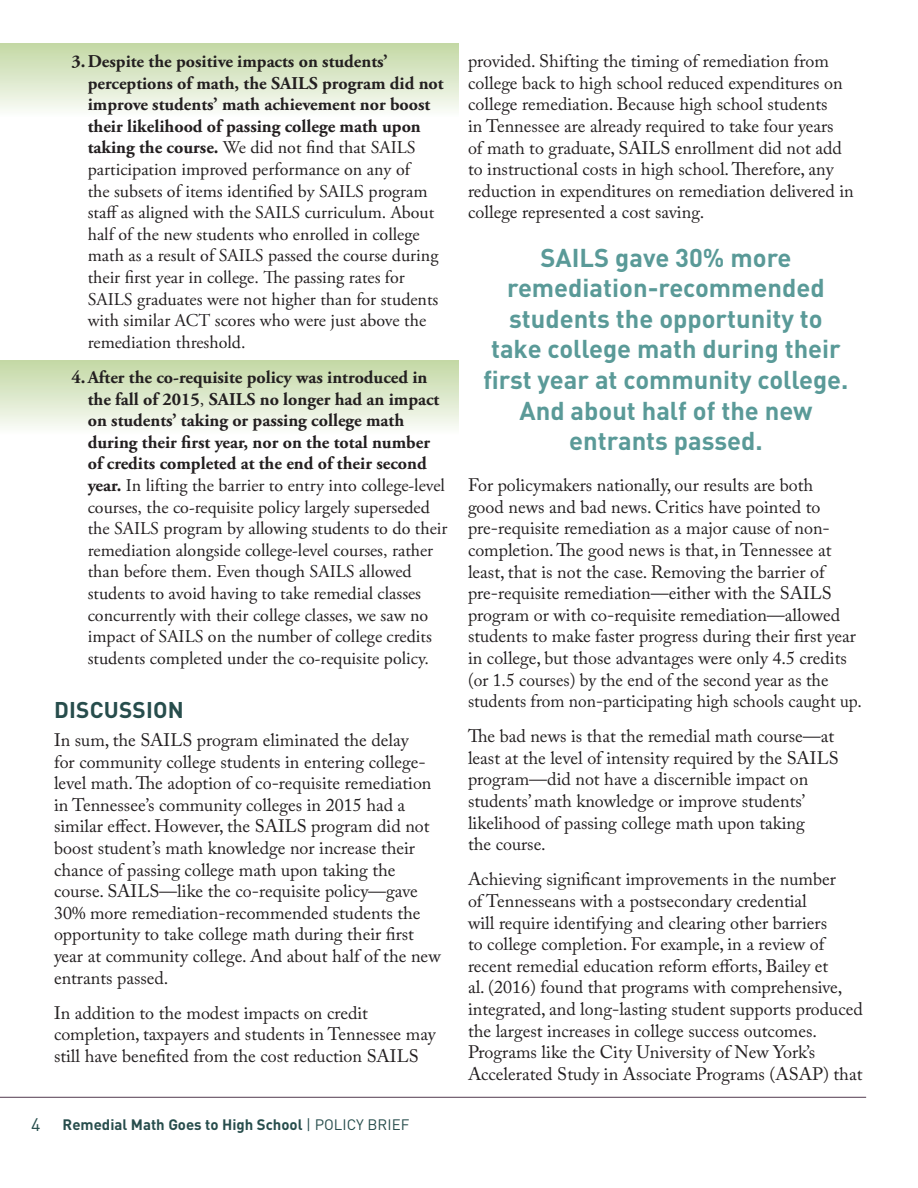
<style>
.page{position:relative;width:918px;height:1188px;background:#fff}
.page>*{position:absolute;margin:0;border:0;box-sizing:border-box;transform-origin:0 0}
.Body{font:700 25.5px/30.6px "DIN Pro";color:#5a9a98;text-align:center}
.Heading_1{font:700 22.5px "DIN Pro";letter-spacing:.01em;color:#274d4c}
.Body-2{font:18px/21.6px "Adobe Caslon Pro";color:#231f20}
.t1{font:18px/21.6px "Adobe Garamond Pro";color:#231f20}
.t2{font:700 15px "DIN Pro";color:#274d4c}
.s1{font-weight:700}
.s2{font-weight:400;font-size:18px}
.s3{font-weight:400}
</style>
<div class="page">
<hr style="left:0;top:1097px;width:866px;height:1px;background:#513a4f">
<div style="left:0;top:44px;width:459px;height:73px;background:linear-gradient(to bottom,#c3d8a4,#fcfdfa)"></div>
<div style="left:0;top:361px;width:459px;height:73px;background:linear-gradient(to bottom,#c3d8a4,#fbfcfa)"></div>
<p class="t1" style="left:88px;top:51px;width:357px;text-indent:-16px"><span class="s1">3.Despite the positive impacts on students’ perceptions of math, the SAILS program did not improve students’ math achievement nor boost their likelihood of passing college math upon taking the course.</span> We did not find that SAILS participation improved performance on any of<br>the subsets of items identified by SAILS program staff as aligned with the SAILS curriculum. About half of the new students who enrolled in college math as a result of SAILS passed the course during their first year in college. The passing rates for SAILS graduates were not higher than for students with similar ACT scores who were just above the remediation threshold.</p>
<p class="t1" style="left:88px;top:367px;width:361px;text-indent:-16px"><span class="s1">4.After the co-requisite policy was introduced in the fall of 2015</span>, <span class="s1">SAILS no longer had an impact on students’ taking or passing college math during their first year, nor on the total number of credits completed at the end of their second year.</span> In lifting the barrier to entry into college-level courses, the co-requisite policy largely superseded the SAILS program by allowing students to do their remediation alongside college-level courses, rather than before them. Even though SAILS allowed students to avoid having to take remedial classes concurrently with their college classes, we saw no impact of SAILS on the number of college credits students completed under the co-requisite policy.</p>
<p class="Heading_1" style="left:54px;top:694px;width:131px">DISCUSSION</p>
<p class="Body-2" style="left:54px;top:729px;width:388px">In sum, the SAILS program eliminated the delay<br>for community college students in entering college&shy;level math. The adoption of co-requisite remediation in Tennessee’s community colleges in 2015 had a similar effect. However, the SAILS program did not boost student’s math knowledge nor increase their chance of passing college math upon taking the course. SAILS—like the co-requisite policy—gave 30% more remediation-recommended students the opportunity to take college math during their first year at community college. And about half of the new entrants passed.</p>
<p class="Body-2" style="left:54px;top:1002px;width:383px">In addition to the modest impacts on credit completion, taxpayers and students in Tennessee may still have benefited from the cost reduction SAILS</p>
<p class="t2" style="left:31px;top:1115px;width:380px"><span class="s2">4</span> Remedial Math Goes to High School <span class="s3">| POLICY BRIEF</span></p>
<p class="Body-2" style="left:468px;top:50px;width:387px">provided. Shifting the timing of remediation from college back to high school reduced expenditures on college remediation. Because high school students<br>in Tennessee are already required to take four years<br>of math to graduate, SAILS enrollment did not add to instructional costs in high school. Therefore, any reduction in expenditures on remediation delivered in college represented a cost saving.</p>
<p class="Body" style="left:483px;top:241px;width:367px">SAILS gave 30% more remediation-recommended students the opportunity to take college math during their first year at community college.<br>And about half of the new entrants passed.</p>
<p class="Body-2" style="left:468px;top:474px;width:395px">For policymakers nationally, our results are both<br>good news and bad news. Critics have pointed to pre-requisite remediation as a major cause of non&shy;completion. The good news is that, in Tennessee at least, that is not the case. Removing the barrier of pre-requisite remediation—either with the SAILS program or with co-requisite remediation—allowed students to make faster progress during their first year in college, but those advantages were only 4.5 credits (or 1.5 courses) by the end of the second year as the students from non-participating high schools caught up.</p>
<p class="Body-2" style="left:468px;top:725px;width:372px">The bad news is that the remedial math course—at least at the level of intensity required by the SAILS program—did not have a discernible impact on students’ math knowledge or improve students’ likelihood of passing college math upon taking</p>
<p class="Body-2" style="left:468px;top:833px;width:79px">the course.</p>
<p class="Body-2" style="left:468px;top:868px;width:396px">Achieving significant improvements in the number<br>of Tennesseans with a postsecondary credential<br>will require identifying and clearing other barriers<br>to college completion. For example, in a review of recent remedial education reform efforts, Bailey et<br>al. (2016) found that programs with comprehensive, integrated, and long-lasting student supports produced the largest increases in college success outcomes.<br>Programs like the City University of New York’s Accelerated Study in Associate Programs (ASAP) that</p>
</div>
